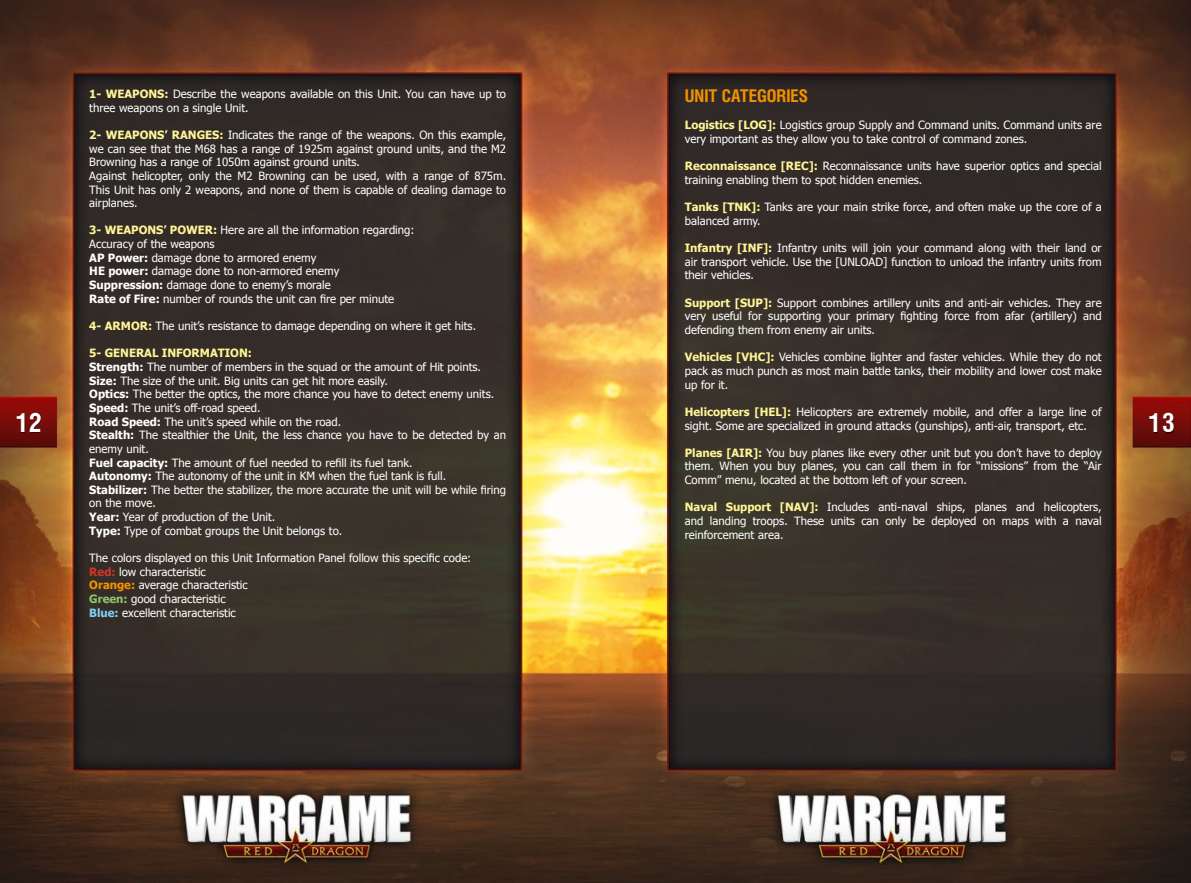
<style>
.page{position:relative;width:1191px;height:883px;background:#fff}
.page>*{position:absolute;margin:0;border:0;box-sizing:border-box;transform-origin:0 0}
.t1{font:700 28px "Helios Cond";color:#fff}
.t2{font:700 17.5px "Helios Cond";color:#f39100}
.t3{font:11.38px/13.7px "Tahoma";color:#fff}
.s1{font-weight:700;color:#fff596}
.s2{font-weight:700}
.s3{font-weight:700;color:#cf3628}
.s4{font-weight:700;color:#f39100}
.s5{font-weight:700;color:#91c46d}
.s6{font-weight:700;color:#82d0f5}
</style>
<div class="page">
<img style="left:0;top:0;width:1191px;height:883px">
<img style="left:17px;top:413px;width:24px;height:19px">
<img style="left:1149px;top:414px;width:24px;height:19px">
<h2 class="t2" style="left:685px;top:85px;width:125px">UNIT CATEGORIES</h2>
<p class="t3" style="left:685px;top:118px;width:418px"><span class="s1">Logistics [LOG]:</span> Logistics group Supply and Command units. Command units are very important as they allow you to take control of command zones.</p>
<p class="t3" style="left:685px;top:159px;width:418px"><span class="s1">Reconnaissance [REC]:</span> Reconnaissance units have superior optics and special training enabling them to spot hidden enemies.</p>
<p class="t3" style="left:685px;top:200px;width:418px"><span class="s1">Tanks [TNK]:</span> Tanks are your main strike force, and often make up the core of a balanced army.</p>
<p class="t3" style="left:685px;top:241px;width:418px;text-align:justify"><span class="s1">Infantry [INF]:</span> Infantry units will join your command along with their land or air transport vehicle. Use the [UNLOAD] function to unload the infantry units from their vehicles.</p>
<p class="t3" style="left:685px;top:295px;width:418px;text-align:justify"><span class="s1">Support [SUP]:</span> Support combines artillery units and anti-air vehicles. They are very useful for supporting your primary fighting force from afar (artillery) and defending them from enemy air units.</p>
<p class="t3" style="left:685px;top:350px;width:418px;text-align:justify"><span class="s1">Vehicles [VHC]:</span> Vehicles combine lighter and faster vehicles. While they do not pack as much punch as most main battle tanks, their mobility and lower cost make up for it.</p>
<p class="t3" style="left:685px;top:404px;width:418px"><span class="s1">Helicopters [HEL]:</span> Helicopters are extremely mobile, and offer a large line of sight. Some are specialized in ground attacks (gunships), anti-air, transport, etc.</p>
<p class="t3" style="left:685px;top:445px;width:418px;text-align:justify"><span class="s1">Planes [AIR]:</span> You buy planes like every other unit but you don’t have to deploy them. When you buy planes, you can call them in for “missions” from the “Air Comm” menu, located at the bottom left of your screen.</p>
<p class="t3" style="left:685px;top:500px;width:418px;text-align:justify"><span class="s1">Naval Support [NAV]:</span> Includes anti-naval ships, planes and helicopters, and landing troops. These units can only be deployed on maps with a naval reinforcement area.</p>
<p class="t3" style="left:89px;top:87px;width:418px"><span class="s1">1- WEAPONS:</span> Describe the weapons available on this Unit. You can have up to three weapons on a single Unit.</p>
<p class="t3" style="left:89px;top:127px;width:418px"><span class="s1">2- WEAPONS’ RANGES:</span> Indicates the range of the weapons. On this example, we can see that the M68 has a range of 1925m against ground units, and the M2<br>Browning has a range of 1050m against ground units.<br>Against helicopter, only the M2 Browning can be used, with a range of 875m.<br>This Unit has only 2 weapons, and none of them is capable of dealing damage to airplanes.</p>
<p class="t3" style="left:89px;top:223px;width:327px"><span class="s1">3- WEAPONS’ POWER:</span> Here are all the information regarding:<br>Accuracy of the weapons<br><span class="s2">AP Power:</span> damage done to armored enemy<br><span class="s2">HE power:</span> damage done to non-armored enemy <span class="s2">Suppression:</span> damage done to enemy’s morale<br><span class="s2">Rate of Fire:</span> number of rounds the unit can fire per minute</p>
<p class="t3" style="left:89px;top:319px;width:388px"><span class="s1">4- ARMOR:</span> The unit’s resistance to damage depending on where it get hits.</p>
<p class="t3" style="left:89px;top:346px;width:418px"><span class="s1">5- GENERAL INFORMATION:<br></span><span class="s2">Strength:</span> The number of members in the squad or the amount of Hit points.<br><span class="s2">Size:</span> The size of the unit. Big units can get hit more easily.<br><span class="s2">Optics:</span> The better the optics, the more chance you have to detect enemy units.<br><span class="s2">Speed:</span> The unit’s off-road speed.<br><span class="s2">Road Speed:</span> The unit’s speed while on the road.<br><span class="s2">Stealth:</span> The stealthier the Unit, the less chance you have to be detected by an enemy unit.<br><span class="s2">Fuel capacity:</span> The amount of fuel needed to refill its fuel tank.<br><span class="s2">Autonomy:</span> The autonomy of the unit in KM when the fuel tank is full.<br><span class="s2">Stabilizer:</span> The better the stabilizer, the more accurate the unit will be while firing on the move.<br><span class="s2">Year:</span> Year of production of the Unit.<br><span class="s2">Type:</span> Type of combat groups the Unit belongs to.</p>
<p class="t3" style="left:89px;top:551px;width:383px">The colors displayed on this Unit Information Panel follow this specific code:<br><span class="s3">Red:</span> low characteristic<br><span class="s4">Orange:</span> average characteristic<br><span class="s5">Green:</span> good characteristic<br><span class="s6">Blue:</span> excellent characteristic</p>
<h1 class="t1" style="left:16px;top:407px;width:27px">12</h1>
<h1 class="t1" style="left:1148px;top:408px;width:27px">13</h1>
</div>
